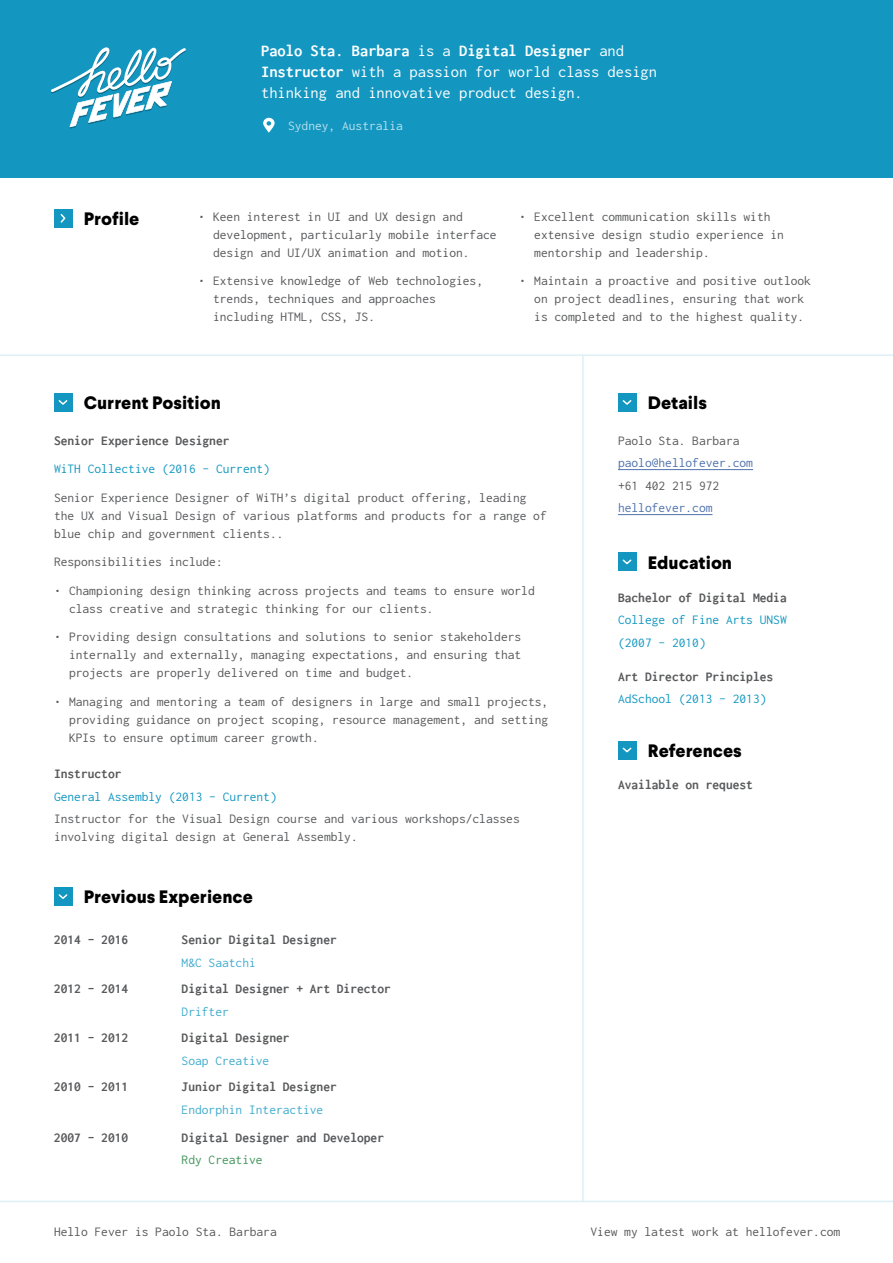
<style>
.page{position:relative;width:893px;height:1263px;background:#fff}
.page>*{position:absolute;margin:0;border:0;box-sizing:border-box;transform-origin:0 0}
.t1{font:800 18px "Larsseit";color:#000}
.t2{font:16.5px/21px "Inconsolata";color:#fff}
.t3{font:700 16.5px "Inconsolata";color:#fff}
.t4{font:13.5px/18px "Inconsolata";color:#58595b}
.t5{font:700 13.5px "Inconsolata";color:#58595b}
.t6{font:13.5px/22.5px "Inconsolata";color:#1397c1}
.t7{font:13.5px "Inconsolata";color:#42accd}
.t8{font:13.5px "Inconsolata";color:#4f73ad}
.t9{font:13.5px "Inconsolata";color:#fff}
.t10{font:13.5px "Inconsolata";color:#42955b}
.s1{font-weight:700}
</style>
<div class="page">
<hr style="left:582px;top:356px;width:2px;height:845px;background:#1397c1">
<hr style="left:0;top:1201px;width:893px;height:1px;background:#1397c1">
<hr style="left:0;top:354px;width:893px;height:2px;background:#1397c1">
<div style="left:54px;top:209px;width:18px;height:18px;background:#1397c1"></div>
<svg style="left:60px;top:214px;width:6px;height:9px"></svg>
<hr style="left:618px;top:469px;width:135px;height:1px;background:#4f73ad">
<hr style="left:618px;top:514px;width:94px;height:1px;background:#4f73ad">
<div style="left:618px;top:393px;width:18px;height:18px;background:#1397c1"></div>
<svg style="left:622px;top:400px;width:10px;height:5px"></svg>
<div style="left:618px;top:553px;width:18px;height:18px;background:#1397c1"></div>
<svg style="left:622px;top:559px;width:10px;height:6px"></svg>
<div style="left:54px;top:393px;width:18px;height:18px;background:#1397c1"></div>
<svg style="left:58px;top:400px;width:10px;height:5px"></svg>
<div style="left:54px;top:888px;width:18px;height:18px;background:#1397c1"></div>
<svg style="left:58px;top:894px;width:10px;height:5px"></svg>
<div style="left:618px;top:741px;width:18px;height:18px;background:#1397c1"></div>
<svg style="left:622px;top:747px;width:10px;height:6px"></svg>
<div style="left:0;top:0;width:893px;height:178px;background:#1397c1"></div>
<svg style="left:51px;top:47px;width:135px;height:82px"></svg>
<svg style="left:263px;top:118px;width:12px;height:15px"></svg>
<p class="t2" style="left:261px;top:39px;width:398px"><span class="s1">Paolo Sta. Barbara</span> is a <span class="s1">Digital Designer</span> and<br><span class="s1">Instructor</span> with a passion for world class design thinking and innovative product design.</p>
<p class="t3" style="left:525px;top:39px;width:158px">Experi nce Designer</p>
<p class="t2" style="left:261px;top:60px;width:257px">a d <span class="s1">Ins ructor</span> with a passi n f</p>
<p class="t2" style="left:542px;top:60px;width:150px">wor d clas design</p>
<p class="t9" style="left:288px;top:116px;width:116px">Sydney, Australia</p>
<h1 class="t1" style="left:84px;top:207px;width:57px">Profile</h1>
<p class="t4" style="left:213px;top:207px;width:285px;text-indent:-15px">• Keen interest in UI and UX design and development, particularly mobile interface design and UI/UX animation and motion.</p>
<p class="t4" style="left:213px;top:272px;width:271px;text-indent:-15px">• Extensive knowledge of Web technologies, trends, techniques and approaches including HTML, CSS, JS.</p>
<p class="t4" style="left:534px;top:207px;width:251px;text-indent:-15px">• Excellent communication skills with extensive design studio experience in mentorship and leadership.</p>
<p class="t4" style="left:534px;top:272px;width:278px;text-indent:-15px">• Maintain a proactive and positive outlook on project deadlines, ensuring that work is completed and to the highest quality.</p>
<h1 class="t1" style="left:84px;top:391px;width:139px">Current Position</h1>
<h1 class="t1" style="left:648px;top:391px;width:61px">Details</h1>
<p class="t5" style="left:54px;top:431px;width:177px">Senior Experience Designer</p>
<p class="t6" style="left:54px;top:457px;width:217px">WiTH Collective (2016 - Current)</p>
<p class="t4" style="left:54px;top:488px;width:494px">Senior Experience Designer of WiTH’s digital product offering, leading the UX and Visual Design of various platforms and products for a range of blue chip and government clients..</p>
<p class="t4" style="left:54px;top:553px;width:170px">Responsibilities include:</p>
<p class="t4" style="left:69px;top:581px;width:467px;text-indent:-15px">• Championing design thinking across projects and teams to ensure world class creative and strategic thinking for our clients.</p>
<p class="t4" style="left:69px;top:628px;width:454px;text-align:justify;text-indent:-15px">• Providing design consultations and solutions to senior stakeholders internally and externally, managing expectations, and ensuring that projects are properly delivered on time and budget.</p>
<p class="t4" style="left:69px;top:692px;width:481px;text-align:justify;text-indent:-15px">• Managing and mentoring a team of designers in large and small projects, providing guidance on project scoping, resource management, and setting KPIs to ensure optimum career growth.</p>
<p class="t5" style="left:54px;top:764px;width:69px">Instructor</p>
<p class="t6" style="left:54px;top:785px;width:224px">General Assembly (2013 - Current)</p>
<p class="t4" style="left:54px;top:809px;width:467px">Instructor for the Visual Design course and various workshops/classes involving digital design at General Assembly.</p>
<h1 class="t1" style="left:84px;top:885px;width:171px">Previous Experience</h1>
<p class="t5" style="left:54px;top:931px;width:76px">2014 - 2016</p>
<p class="t5" style="left:54px;top:980px;width:76px">2012 - 2014</p>
<p class="t5" style="left:54px;top:1029px;width:76px">2011 - 2012</p>
<p class="t5" style="left:54px;top:1077px;width:76px">2010 - 2011</p>
<p class="t5" style="left:54px;top:1128px;width:76px">2007 - 2010</p>
<p class="t5" style="left:182px;top:931px;width:157px">Senior Digital Designer</p>
<p class="t7" style="left:182px;top:954px;width:76px">M&amp;C Saatchi</p>
<p class="t5" style="left:182px;top:980px;width:211px">Digital Designer + Art Director</p>
<p class="t7" style="left:182px;top:1003px;width:49px">Drifter</p>
<p class="t5" style="left:182px;top:1029px;width:109px">Digital Designer</p>
<p class="t7" style="left:182px;top:1052px;width:89px">Soap Creative</p>
<p class="t5" style="left:182px;top:1077px;width:157px">Junior Digital Designer</p>
<p class="t7" style="left:182px;top:1100px;width:143px">Endorphin Interactive</p>
<p class="t5" style="left:182px;top:1128px;width:204px">Digital Designer and Developer</p>
<p class="t10" style="left:182px;top:1151px;width:82px">Rdy Creative</p>
<p class="t4" style="left:54px;top:1222px;width:224px">Hello Fever is Paolo Sta. Barbara</p>
<p class="t4" style="left:618px;top:431px;width:123px">Paolo Sta. Barbara</p>
<p class="t8" style="left:618px;top:454px;width:136px">paolo@hellofever.com</p>
<p class="t4" style="left:618px;top:476px;width:103px">+61 402 215 972</p>
<p class="t8" style="left:618px;top:499px;width:96px">hellofever.com</p>
<h1 class="t1" style="left:648px;top:551px;width:86px">Education</h1>
<p class="t5" style="left:618px;top:588px;width:170px">Bachelor of Digital Media</p>
<p class="t6" style="left:618px;top:608px;width:170px">College of Fine Arts UNSW (2007 - 2010)</p>
<p class="t5" style="left:618px;top:667px;width:157px">Art Director Principles</p>
<p class="t6" style="left:618px;top:687px;width:150px">AdSchool (2013 - 2013)</p>
<h1 class="t1" style="left:648px;top:739px;width:96px">References</h1>
<p class="t5" style="left:618px;top:775px;width:136px">Available on request</p>
<p class="t4" style="left:590px;top:1222px;width:251px">View my latest work at hellofever.com</p>
</div>
